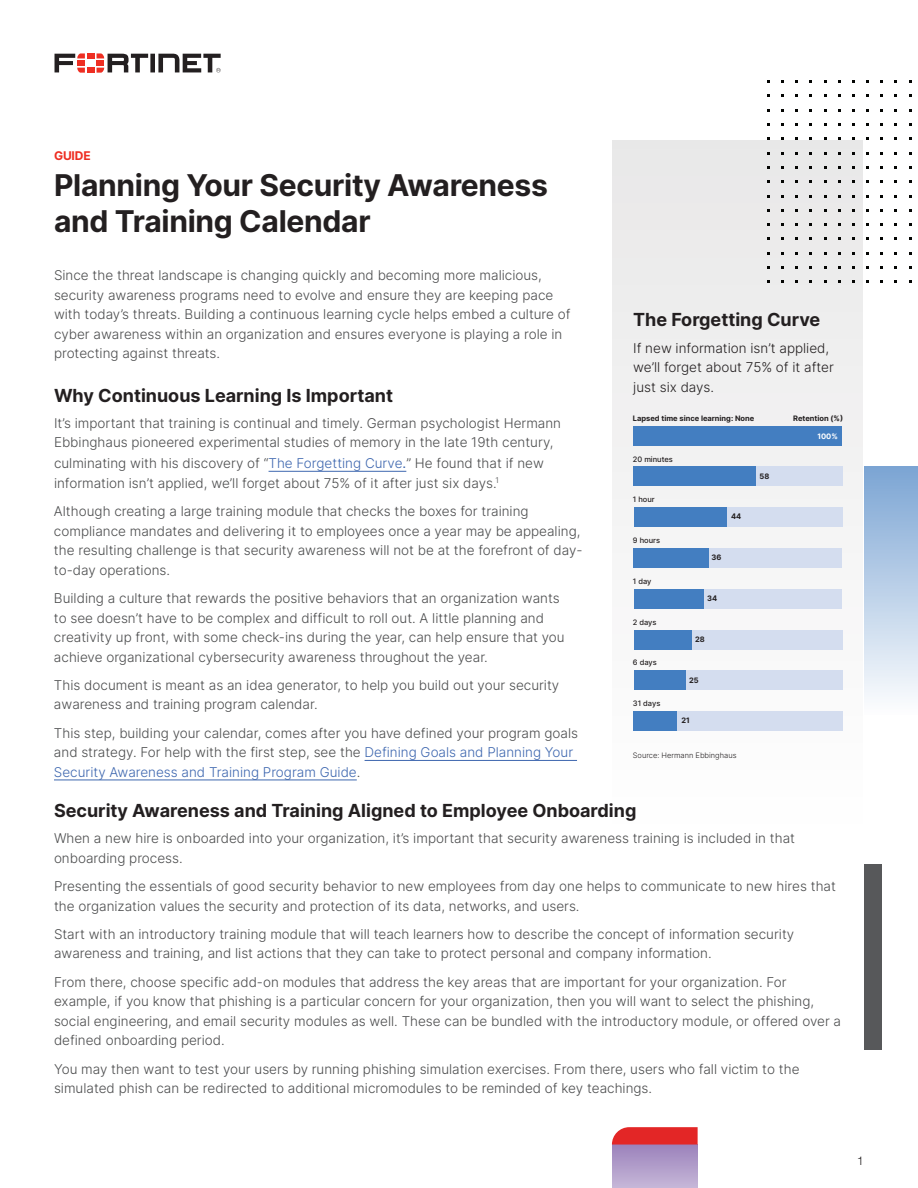
<style>
.page{position:relative;width:918px;height:1188px;background:#fff}
.page>*{position:absolute;margin:0;border:0;box-sizing:border-box;transform-origin:0 0}
.t1{font:700 30px/36px "Inter";letter-spacing:-.01em;color:#231f20}
.t2{font:700 18px "Inter";color:#231f20}
.t3{font:300 13.5px/19.5px "Inter";color:#4b4c4d}
.t4{font:300 13.5px/19.5px "Inter";color:#231f20}
.t5{font:700 12px "Inter";letter-spacing:-.01em;color:#ee2e22}
.t6{font:300 12px "Helvetica Neue LT Pro";color:#231f20}
.t7{font:700 7.5px "Inter";color:#231f20}
.t8{font:500 7.5px "Inter";color:#231f20}
.t9{font:300 7.5px "Inter";color:#231f20}
.t10{font:700 7.5px "Inter";color:#fff}
.s1{color:#3e67af}
.s2{font-family:"Helvetica Neue LT Pro";font-weight:400;color:#3e67af}
</style>
<div class="page">
<svg style="left:55px;top:53px;width:166px;height:20px"></svg>
<div style="left:613px;top:141px;width:250px;height:691px;background:linear-gradient(to bottom,#e5e5e5,#fdfeff)"></div>
<hr style="left:269px;top:471px;width:137px;height:1px;background:#3e67af">
<hr style="left:365px;top:760px;width:212px;height:1px;background:#3e67af">
<hr style="left:54px;top:780px;width:303px;height:1px;background:#3e67af">
<div style="left:660px;top:589px;width:182px;height:20px;background:#d4ddef"></div>
<div style="left:680px;top:507px;width:162px;height:20px;background:#d4ddef"></div>
<div style="left:671px;top:671px;width:171px;height:19px;background:#d4ddef"></div>
<div style="left:720px;top:467px;width:122px;height:19px;background:#d4ddef"></div>
<div style="left:644px;top:630px;width:198px;height:19px;background:#d4ddef"></div>
<div style="left:691px;top:548px;width:151px;height:20px;background:#d4ddef"></div>
<div style="left:665px;top:712px;width:177px;height:19px;background:#d4ddef"></div>
<div style="left:634px;top:426px;width:208px;height:19px;background:#437ec1"></div>
<div style="left:634px;top:589px;width:70px;height:20px;background:#437ec1"></div>
<div style="left:634px;top:507px;width:93px;height:20px;background:#437ec1"></div>
<div style="left:634px;top:671px;width:51px;height:19px;background:#437ec1"></div>
<div style="left:634px;top:467px;width:122px;height:19px;background:#437ec1"></div>
<div style="left:634px;top:630px;width:57px;height:19px;background:#437ec1"></div>
<div style="left:634px;top:548px;width:75px;height:20px;background:#437ec1"></div>
<div style="left:634px;top:712px;width:43px;height:19px;background:#437ec1"></div>
<div style="left:864px;top:864px;width:17px;height:185px;background:#57585a"></div>
<div style="left:864px;top:467px;width:54px;height:248px;background:linear-gradient(to bottom,#7ca5d3,#fdfdfe)"></div>
<div style="left:612px;top:1144px;width:86px;height:44px;background:linear-gradient(to bottom,#9b81bb,#c5b6d7)"></div>
<svg style="left:612px;top:1127px;width:86px;height:18px;background:#e23435"></svg>
<p class="t5" style="left:54px;top:147px;width:38px">GUIDE</p>
<h1 class="t1" style="left:54px;top:166px;width:495px">Planning Your Security Awareness and Training Calendar</h1>
<p class="t3" style="left:54px;top:265px;width:518px">Since the threat landscape is changing quickly and becoming more malicious, security awareness programs need to evolve and ensure they are keeping pace with today’s threats. Building a continuous learning cycle helps embed a culture of cyber awareness within an organization and ensures everyone is playing a role in protecting against threats.</p>
<h2 class="t2" style="left:54px;top:382px;width:341px">Why Continuous Learning Is Important</h2>
<p class="t3" style="left:54px;top:413px;width:509px">It’s important that training is continual and timely. German psychologist Hermann<br>Ebbinghaus pioneered experimental studies of memory in the late 19th century,</p>
<p class="t3" style="left:54px;top:453px;width:491px">culminating with his discovery of “<span class="s1">The Forgetting Curve</span><span class="s2">.</span>” He found that if new information isn’t applied, we’ll forget about 75% of it after just six days.<sup>1</sup></p>
<p class="t3" style="left:54px;top:501px;width:530px">Although creating a large training module that checks the boxes for training compliance mandates and delivering it to employees once a year may be appealing, the resulting challenge is that security awareness will not be at the forefront of day&shy;to-day operations.</p>
<p class="t3" style="left:54px;top:588px;width:512px">Building a culture that rewards the positive behaviors that an organization wants to see doesn’t have to be complex and difficult to roll out. A little planning and creativity up front, with some check-ins during the year, can help ensure that you achieve organizational cybersecurity awareness throughout the year.</p>
<p class="t3" style="left:54px;top:675px;width:507px">This document is meant as an idea generator, to help you build out your security awareness and training program calendar.</p>
<p class="t3" style="left:54px;top:723px;width:526px">This step, building your calendar, comes after you have defined your program goals and strategy. For help with the first step, see the <span class="s1">Defining Goals and Planning Your<br>Security Awareness and Training Program Guide</span>.</p>
<h2 class="t2" style="left:633px;top:307px;width:189px">The Forgetting Curve</h2>
<p class="t4" style="left:633px;top:338px;width:202px">If new information isn’t applied, we’ll forget about 75% of it after just six days.</p>
<p class="t7" style="left:633px;top:413px;width:123px">Lapsed time since learning: None</p>
<p class="t8" style="left:633px;top:453px;width:42px">20 minutes</p>
<p class="t8" style="left:633px;top:494px;width:23px">1 hour</p>
<p class="t8" style="left:633px;top:535px;width:29px">9 hours</p>
<p class="t8" style="left:633px;top:576px;width:20px">1 day</p>
<p class="t8" style="left:633px;top:616px;width:25px">2 days</p>
<p class="t8" style="left:633px;top:657px;width:25px">6 days</p>
<p class="t8" style="left:633px;top:698px;width:29px">31 days</p>
<p class="t7" style="left:760px;top:470px;width:11px">58</p>
<p class="t7" style="left:731px;top:511px;width:12px">44</p>
<p class="t7" style="left:712px;top:552px;width:11px">36</p>
<p class="t7" style="left:707px;top:593px;width:11px">34</p>
<p class="t7" style="left:695px;top:634px;width:11px">28</p>
<p class="t7" style="left:689px;top:674px;width:11px">25</p>
<p class="t7" style="left:682px;top:715px;width:10px">21</p>
<p class="t9" style="left:633px;top:750px;width:105px">Source: Hermann Ebbinghaus</p>
<p class="t7" style="left:793px;top:413px;width:51px">Retention (%)</p>
<p class="t10" style="left:817px;top:431px;width:22px">100%</p>
<h2 class="t2" style="left:54px;top:797px;width:584px">Security Awareness and Training Aligned to Employee Onboarding</h2>
<p class="t3" style="left:54px;top:828px;width:743px">When a new hire is onboarded into your organization, it’s important that security awareness training is included in that onboarding process.</p>
<p class="t3" style="left:54px;top:876px;width:783px">Presenting the essentials of good security behavior to new employees from day one helps to communicate to new hires that the organization values the security and protection of its data, networks, and users.</p>
<p class="t3" style="left:54px;top:924px;width:742px">Start with an introductory training module that will teach learners how to describe the concept of information security awareness and training, and list actions that they can take to protect personal and company information.</p>
<p class="t3" style="left:54px;top:972px;width:789px">From there, choose specific add-on modules that address the key areas that are important for your organization. For example, if you know that phishing is a particular concern for your organization, then you will want to select the phishing, social engineering, and email security modules as well. These can be bundled with the introductory module, or offered over a defined onboarding period.</p>
<p class="t3" style="left:54px;top:1059px;width:747px">You may then want to test your users by running phishing simulation exercises. From there, users who fall victim to the simulated phish can be redirected to additional micromodules to be reminded of key teachings.</p>
<p class="t6" style="left:857px;top:1154px;width:8px">1</p>
</div>
